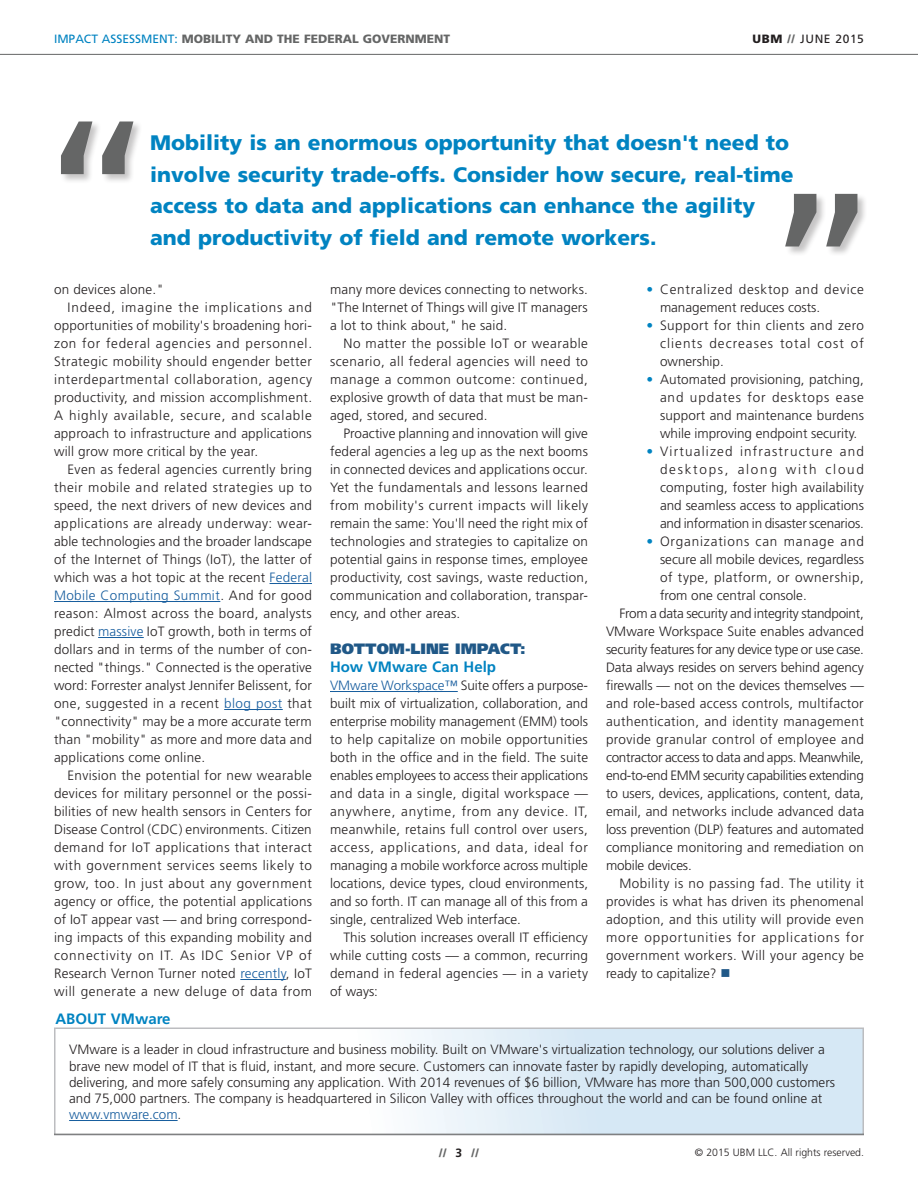
<style>
.page{position:relative;width:918px;height:1188px;background:#fff}
.page>*{position:absolute;margin:0;border:0;box-sizing:border-box;transform-origin:0 0}
.body_subhead{font:183px "Menlo";color:#656666}
.body_subhead-2{font:900 21px/31.5px "Frutiger LT Std";color:#0083c1}
.body_subhead-3{font:900 15px/18px "Frutiger LT Std";color:#205887}
.body_subhead-4{font:700 15px "Frutiger";color:#0083c1}
.body_copy{font:300 13.5px/18px "Frutiger LT Std";color:#231f20;text-align:justify}
.body_no_indent{font:300 13.5px/18px "Frutiger LT Std";letter-spacing:.015em;color:#231f20;text-align:justify}
.body_copy-2{font:300 13.5px/18px "Frutiger LT Std";letter-spacing:.055em;color:#231f20}
.t1{font:900 12px "Frutiger LT Std";color:#656666}
.t2{font:12px "Frutiger LT Std";letter-spacing:.05em;color:#231f20}
.t3{font:300 10.5px "Frutiger LT Std";color:#231f20}
.s1{font-weight:400;color:#0083c1}
.s2{font-weight:900}
.s3{font-weight:900;color:#656666}
.s4{color:#175d9e}
.s5{font-weight:700;color:#0083c1}
.s6{color:#0083c1}
.s7{color:#205887}
.s8{font-weight:700;color:#231f20}
</style>
<div class="page">
<div style="left:55px;top:1028px;width:808px;height:107px;background:linear-gradient(to right,#fff,#cde3f3)"></div>
<div style="left:54px;top:1028px;width:810px;height:108px;border:2px solid #bcbdc0"></div>
<hr style="left:0;top:54px;width:918px;height:1px;background:#656666">
<hr style="left:54px;top:1134px;width:810px;height:1px;background:#656666">
<hr style="left:270px;top:583px;width:42px;height:1px;background:#175d9e">
<hr style="left:54px;top:601px;width:166px;height:1px;background:#175d9e">
<hr style="left:98px;top:637px;width:46px;height:1px;background:#175d9e">
<hr style="left:224px;top:709px;width:59px;height:1px;background:#175d9e">
<hr style="left:240px;top:979px;width:46px;height:1px;background:#175d9e">
<hr style="left:330px;top:691px;width:128px;height:1px;background:#175d9e">
<div style="left:60px;top:121px;width:84px;height:64px;background:#231f20;opacity:.26"></div>
<div style="left:785px;top:193px;width:83px;height:64px;background:#231f20;opacity:.26"></div>
<hr style="left:69px;top:1120px;width:109px;height:1px;background:#175d9e">
<p class="t1" style="left:54px;top:31px;width:398px"><span class="s1">IMPACT ASSESSMENT:</span> MOBILITY AND THE FEDERAL GOVERNMENT</p>
<p class="t2" style="left:753px;top:32px;width:113px"><span class="s2">UBM</span> <span class="s3">//</span> JUNE 2015</p>
<p class="body_subhead" style="left:42px;top:70px;width:112px">“</p>
<p class="body_subhead-2" style="left:150px;top:127px;width:645px">Mobility is an enormous opportunity that doesn't need to involve security trade-offs. Consider how secure, real-time access to data and applications can enhance the agility</p>
<p class="body_subhead" style="left:766px;top:142px;width:112px">”</p>
<p class="body_subhead-2" style="left:150px;top:222px;width:508px">and productivity of field and remote workers.</p>
<p class="body_copy" style="left:54px;top:281px;width:111px">on devices alone."</p>
<p class="body_copy" style="left:54px;top:299px;width:260px;text-indent:14px">Indeed, imagine the implications and opportunities of mobility's broadening hori&shy;zon for federal agencies and personnel.<br>Strategic mobility should engender better interdepartmental collaboration, agency productivity, and mission accomplishment.<br>A highly available, secure, and scalable approach to infrastructure and applications will grow more critical by the year.</p>
<p class="body_copy" style="left:54px;top:461px;width:260px;text-indent:14px">Even as federal agencies currently bring their mobile and related strategies up to speed, the next drivers of new devices and applications are already underway: wear&shy;able technologies and the broader landscape of the Internet of Things (IoT), the latter of which was a hot topic at the recent <span class="s4">Federal Mobile Computing Summit</span>. And for good reason: Almost across the board, analysts predict <span class="s4">massive</span> IoT growth, both in terms of dollars and in terms of the number of con&shy;nected "things." Connected is the operative word: Forrester analyst Jennifer Belissent, for one, suggested in a recent <span class="s4">blog post</span> that "connectivity" may be a more accurate term than "mobility" as more and more data and applications come online.</p>
<p class="body_copy" style="left:54px;top:767px;width:260px;text-indent:14px">Envision the potential for new wearable devices for military personnel or the possi&shy;bilities of new health sensors in Centers for Disease Control (CDC) environments. Citizen demand for IoT applications that interact with government services seems likely to grow, too. In just about any government agency or office, the potential applications of IoT appear vast — and bring correspond&shy;ing impacts of this expanding mobility and connectivity on IT. As IDC Senior VP of Research Vernon Turner noted <span class="s4">recently</span>, IoT will generate a new deluge of data from</p>
<p class="body_subhead-4" style="left:56px;top:1010px;width:117px">ABOUT VMware</p>
<p class="body_copy" style="left:330px;top:281px;width:259px">many more devices connecting to networks. "The Internet of Things will give IT managers a lot to think about," he said.</p>
<p class="body_copy" style="left:330px;top:335px;width:260px;text-indent:14px">No matter the possible IoT or wearable scenario, all federal agencies will need to manage a common outcome: continued, explosive growth of data that must be man&shy;aged, stored, and secured.</p>
<p class="body_copy" style="left:330px;top:425px;width:260px;text-indent:14px">Proactive planning and innovation will give federal agencies a leg up as the next booms in connected devices and applications occur.<br>Yet the fundamentals and lessons learned from mobility's current impacts will likely remain the same: You'll need the right mix of technologies and strategies to capitalize on potential gains in response times, employee productivity, cost savings, waste reduction, communication and collaboration, transpar&shy;ency, and other areas.</p>
<p class="body_subhead-3" style="left:330px;top:640px;width:197px">BOTTOM-LINE IMPACT:<br><span class="s5">How VMware Can Help</span></p>
<p class="body_no_indent" style="left:330px;top:677px;width:260px"><span class="s4">VMware Workspace™</span> Suite offers a purpose&shy;built mix of virtualization, collaboration, and enterprise mobility management (EMM) tools to help capitalize on mobile opportunities both in the office and in the field. The suite enables employees to access their applications and data in a single, digital workspace — anywhere, anytime, from any device. IT, meanwhile, retains full control over users, access, applications, and data, ideal for managing a mobile workforce across multiple locations, device types, cloud environments, and so forth. IT can manage all of this from a single, centralized Web interface.</p>
<p class="body_no_indent" style="left:330px;top:929px;width:260px;text-indent:14px">This solution increases overall IT efficiency while cutting costs — a common, recurring demand in federal agencies — in a variety of ways:</p>
<p class="body_copy-2" style="left:660px;top:281px;width:206px;text-indent:-14px"><span class="s6">•</span> Centralized desktop and device management reduces costs.</p>
<p class="body_copy" style="left:660px;top:317px;width:206px;text-indent:-14px"><span class="s6">•</span> Support for thin clients and zero clients decreases total cost of ownership.</p>
<p class="body_copy" style="left:660px;top:371px;width:206px;text-indent:-14px"><span class="s6">•</span> Automated provisioning, patching, and updates for desktops ease support and maintenance burdens while improving endpoint security.</p>
<p class="body_copy" style="left:660px;top:443px;width:206px;text-indent:-14px"><span class="s6">•</span> Virtualized infrastructure and desktops, along with cloud computing, foster high availability and seamless access to applications and information in disaster scenarios.</p>
<p class="body_copy" style="left:660px;top:533px;width:206px;text-indent:-14px"><span class="s6">•</span> Organizations can manage and secure all mobile devices, regardless of type, platform, or ownership, from one central console.</p>
<p class="body_no_indent" style="left:606px;top:605px;width:260px;text-indent:14px">From a data security and integrity standpoint, VMware Workspace Suite enables advanced security features for any device type or use case.<br>Data always resides on servers behind agency firewalls — not on the devices themselves — and role-based access controls, multifactor authentication, and identity management provide granular control of employee and contractor access to data and apps. Meanwhile, end-to-end EMM security capabilities extending to users, devices, applications, content, data, email, and networks include advanced data loss prevention (DLP) features and automated compliance monitoring and remediation on mobile devices.</p>
<p class="body_no_indent" style="left:606px;top:875px;width:260px;text-indent:14px">Mobility is no passing fad. The utility it provides is what has driven its phenomenal adoption, and this utility will provide even more opportunities for applications for government workers. Will your agency be ready to capitalize? <span class="s7">■</span></p>
<p class="body_copy" style="left:69px;top:1042px;width:768px;line-height:16.2px;text-align:left">VMware is a leader in cloud infrastructure and business mobility. Built on VMware's virtualization technology, our solutions deliver a brave new model of IT that is fluid, instant, and more secure. Customers can innovate faster by rapidly developing, automatically delivering, and more safely consuming any application. With 2014 revenues of $6 billion, VMware has more than 500,000 customers and 75,000 partners. The company is headquartered in Silicon Valley with offices throughout the world and can be found online at <span class="s4">www.vmware.com</span>.</p>
<p class="t1" style="left:439px;top:1145px;width:41px">// <span class="s8">3</span> //</p>
<p class="t3" style="left:695px;top:1146px;width:171px">© 2015 UBM LLC. All rights reserved.</p>
</div>
